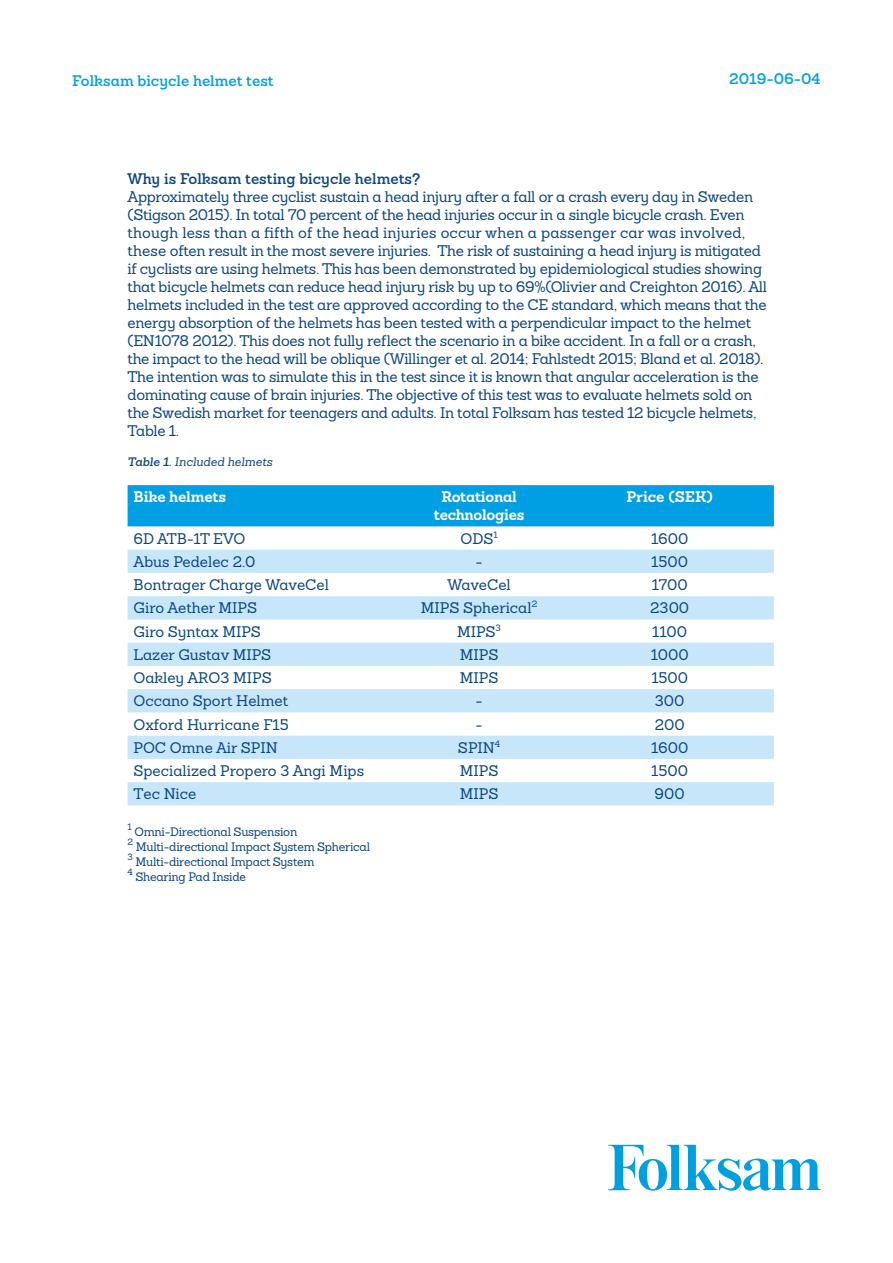
<style>
.page{position:relative;width:893px;height:1263px;background:#fff}
.page>*{position:absolute;margin:0;border:0;box-sizing:border-box;transform-origin:0 0}
.t1{font:500 15px/18px "Sanchez Folksam";letter-spacing:-.02em;color:#0a4682}
.t2{font:500 15px "Sanchez Folksam";color:#0a4682}
.t3{font:600 15px "Sanchez Folksam";color:#009fe4}
.t4{font:600 15px "Sanchez Folksam";color:#0a4682}
.t5{font:700 15px/18px "Sanchez Folksam";letter-spacing:-.02em;color:#fff;text-align:center}
.t6{font:700 15px "Sanchez Folksam";color:#fff}
.t7{font:500 12px "Sanchez Folksam";letter-spacing:-.02em;color:#0a4682}
.t8{font:italic 500 12px "Sanchez Folksam";color:#0a4682}
.t9{font:500 9px "Sanchez Folksam";color:#0a4682}
.s1{font-weight:600}
</style>
<div class="page">
<svg style="left:608px;top:1145px;width:213px;height:46px"></svg>
<div style="left:128px;top:485px;width:646px;height:41px;background:#009fe4"></div>
<svg style="left:128px;top:550px;width:646px;height:255px;fill:#c8e6fa"></svg>
<p class="t3" style="left:72px;top:70px;width:203px">Folksam bicycle helmet test</p>
<p class="t3" style="left:729px;top:68px;width:93px">2019-06-04</p>
<p class="t4" style="left:128px;top:168px;width:294px">Why is Folksam testing bicycle helmets?</p>
<p class="t1" style="left:128px;top:187px;width:641px">Approximately three cyclist sustain a head injury after a fall or a crash every day in Sweden (Stigson 2015). In total 70 percent of the head injuries occur in a single bicycle crash. Even though less than a fifth of the head injuries occur when a passenger car was involved, these often result in the most severe injuries. The risk of sustaining a head injury is mitigated if cyclists are using helmets. This has been demonstrated by epidemiological studies showing that bicycle helmets can reduce head injury risk by up to 69%(Olivier and Creighton 2016). All helmets included in the test are approved according to the CE standard, which means that the energy absorption of the helmets has been tested with a perpendicular impact to the helmet (EN1078 2012). This does not fully reflect the scenario in a bike accident. In a fall or a crash, the impact to the head will be oblique (Willinger et al. 2014; Fahlstedt 2015; Bland et al. 2018).<br>The intention was to simulate this in the test since it is known that angular acceleration is the dominating cause of brain injuries. The objective of this test was to evaluate helmets sold on the Swedish market for teenagers and adults. In total Folksam has tested 12 bicycle helmets, Table 1.</p>
<p class="t8" style="left:128px;top:454px;width:146px"><span class="s1">Table 1.</span> Included helmets</p>
<p class="t5" style="left:134px;top:488px;width:94px">Bike helmets</p>
<p class="t5" style="left:434px;top:488px;width:92px">Rotational technologies</p>
<p class="t6" style="left:626px;top:487px;width:88px">Price (SEK)</p>
<p class="t1" style="left:134px;top:529px;width:113px">6D ATB-1T EVO</p>
<p class="t1" style="left:460px;top:529px;width:39px">ODS<sup>1</sup></p>
<p class="t1" style="left:651px;top:529px;width:39px">1600</p>
<p class="t2" style="left:134px;top:552px;width:123px">Abus Pedelec 2.0</p>
<p class="t1" style="left:475px;top:552px;width:9px">-</p>
<p class="t1" style="left:651px;top:552px;width:38px">1500</p>
<p class="t2" style="left:134px;top:575px;width:197px">Bontrager Charge WaveCel</p>
<p class="t2" style="left:447px;top:575px;width:65px">WaveCel</p>
<p class="t1" style="left:652px;top:576px;width:37px">1700</p>
<p class="t2" style="left:134px;top:598px;width:125px">Giro Aether MIPS</p>
<p class="t2" style="left:421px;top:598px;width:118px">MIPS Spherical<sup>2</sup></p>
<p class="t1" style="left:650px;top:599px;width:41px">2300</p>
<p class="t2" style="left:134px;top:622px;width:129px">Giro Syntax MIPS</p>
<p class="t1" style="left:457px;top:622px;width:45px">MIPS<sup>3</sup></p>
<p class="t1" style="left:652px;top:622px;width:36px">1100</p>
<p class="t2" style="left:134px;top:645px;width:139px">Lazer Gustav MIPS</p>
<p class="t1" style="left:460px;top:645px;width:40px">MIPS</p>
<p class="t1" style="left:651px;top:645px;width:40px">1000</p>
<p class="t2" style="left:134px;top:668px;width:140px">Oakley ARO3 MIPS</p>
<p class="t1" style="left:460px;top:669px;width:40px">MIPS</p>
<p class="t1" style="left:651px;top:669px;width:38px">1500</p>
<p class="t2" style="left:134px;top:691px;width:156px">Occano Sport Helmet</p>
<p class="t1" style="left:475px;top:692px;width:9px">-</p>
<p class="t1" style="left:655px;top:692px;width:31px">300</p>
<p class="t2" style="left:134px;top:715px;width:157px">Oxford Hurricane F15</p>
<p class="t1" style="left:475px;top:715px;width:9px">-</p>
<p class="t1" style="left:655px;top:715px;width:32px">200</p>
<p class="t2" style="left:134px;top:738px;width:146px">POC Omne Air SPIN</p>
<p class="t1" style="left:458px;top:738px;width:44px">SPIN<sup>4</sup></p>
<p class="t1" style="left:651px;top:738px;width:39px">1600</p>
<p class="t2" style="left:134px;top:761px;width:232px">Specialized Propero 3 Angi Mips</p>
<p class="t1" style="left:460px;top:762px;width:40px">MIPS</p>
<p class="t1" style="left:651px;top:762px;width:38px">1500</p>
<p class="t1" style="left:134px;top:785px;width:64px">Tec Nice</p>
<p class="t1" style="left:460px;top:785px;width:40px">MIPS</p>
<p class="t1" style="left:655px;top:785px;width:32px">900</p>
<p class="t9" style="left:128px;top:821px;width:6px">1</p>
<p class="t7" style="left:134px;top:824px;width:164px">Omni-Directional Suspension</p>
<p class="t9" style="left:128px;top:836px;width:7px">2</p>
<p class="t7" style="left:136px;top:839px;width:236px">Multi-directional Impact System Spherical</p>
<p class="t9" style="left:128px;top:851px;width:7px">3</p>
<p class="t7" style="left:136px;top:854px;width:180px">Multi-directional Impact System</p>
<p class="t9" style="left:128px;top:866px;width:7px">4</p>
<p class="t7" style="left:135px;top:869px;width:112px">Shearing Pad Inside</p>
</div>
